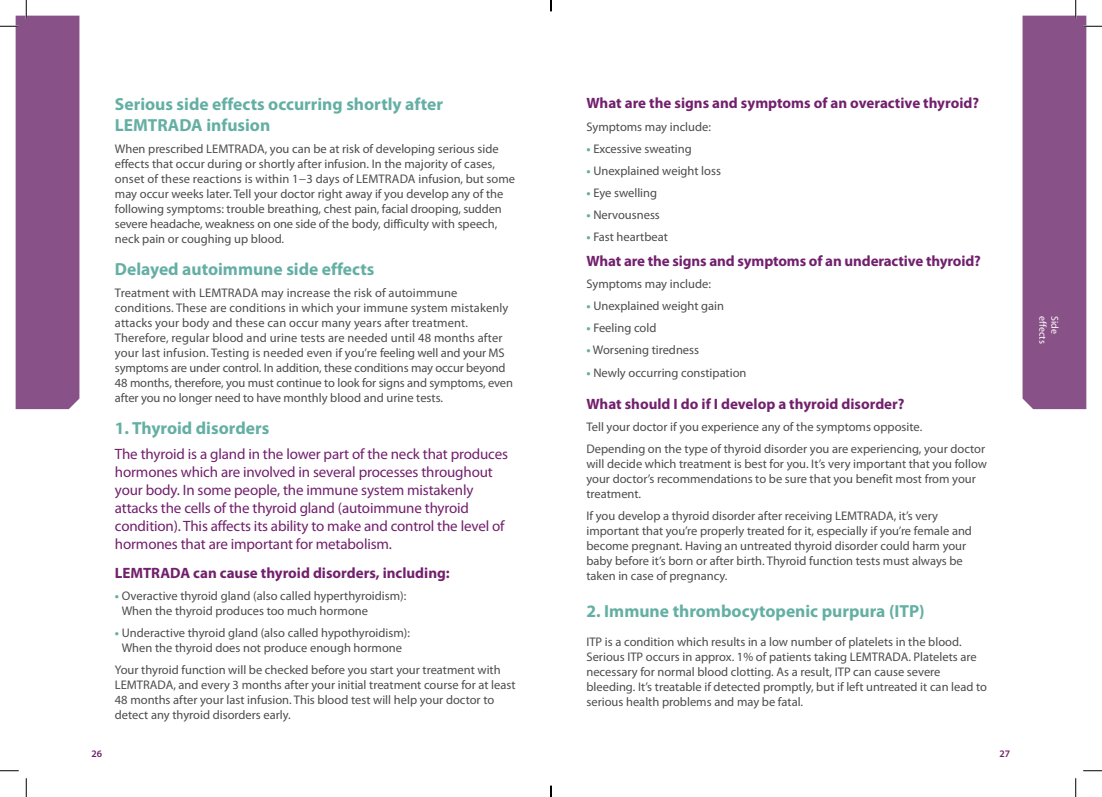
<style>
.page{position:relative;width:1102px;height:797px;background:#fff}
.page>*{position:absolute;margin:0;border:0;box-sizing:border-box;transform-origin:0 0}
.t1{font:700 17.5px/21px "Myriad Pro";color:#64afa4}
.t2{font:15px/18px "Myriad Pro";letter-spacing:-.01em;color:#72206d}
.t3{font:700 15px "Myriad Pro";color:#72206d}
.t4{font:12.5px/15px "Myriad Pro";color:#4b4c4d}
.t5{font:10px "Myriad Pro";color:#fff}
.t6{font:600 10px "Myriad Pro";color:#72206d}
.s1{font-weight:700;color:#64afa4}
</style>
<div class="page">
<svg style="left:0;top:770px;width:19px;height:1px"></svg>
<svg style="left:1083px;top:770px;width:18px;height:1px"></svg>
<svg style="left:0;top:0;width:79px;height:409px"></svg>
<svg style="left:25px;top:778px;width:2px;height:19px"></svg>
<svg style="left:1022px;top:0;width:79px;height:409px"></svg>
<svg style="left:1075px;top:778px;width:1px;height:19px"></svg>
<svg style="left:550px;top:785px;width:1px;height:12px"></svg>
<p class="t1" style="left:115px;top:93px;width:329px">Serious side effects occurring shortly after<br>LEMTRADA infusion</p>
<p class="t4" style="left:115px;top:141px;width:402px">When prescribed LEMTRADA, you can be at risk of developing serious side effects that occur during or shortly after infusion. In the majority of cases, onset of these reactions is within 1−3 days of LEMTRADA infusion, but some may occur weeks later. Tell your doctor right away if you develop any of the following symptoms: trouble breathing, chest pain, facial drooping, sudden severe headache, weakness on one side of the body, difficulty with speech, neck pain or coughing up blood.</p>
<p class="t1" style="left:115px;top:258px;width:261px">Delayed autoimmune side effects</p>
<p class="t4" style="left:115px;top:285px;width:399px">Treatment with LEMTRADA may increase the risk of autoimmune conditions. These are conditions in which your immune system mistakenly attacks your body and these can occur many years after treatment.<br>Therefore, regular blood and urine tests are needed until 48 months after your last infusion. Testing is needed even if you’re feeling well and your MS symptoms are under control. In addition, these conditions may occur beyond 48 months, therefore, you must continue to look for signs and symptoms, even after you no longer need to have monthly blood and urine tests.</p>
<p class="t1" style="left:115px;top:417px;width:156px">1. Thyroid disorders</p>
<p class="t2" style="left:115px;top:444px;width:394px">The thyroid is a gland in the lower part of the neck that produces hormones which are involved in several processes throughout your body. In some people, the immune system mistakenly attacks the cells of the thyroid gland (autoimmune thyroid condition). This affects its ability to make and control the level of hormones that are important for metabolism.</p>
<p class="t3" style="left:115px;top:563px;width:336px">LEMTRADA can cause thyroid disorders, including:</p>
<p class="t4" style="left:122px;top:588px;width:286px;text-indent:-7px"><span class="s1">•</span> Overactive thyroid gland (also called hyperthyroidism):<br>When the thyroid produces too much hormone</p>
<p class="t4" style="left:115px;top:625px;width:296px;text-align:center"><span class="s1">•</span> Underactive thyroid gland (also called hypothyroidism):<br>When the thyroid does not produce enough hormone</p>
<p class="t4" style="left:115px;top:662px;width:402px">Your thyroid function will be checked before you start your treatment with LEMTRADA, and every 3 months after your initial treatment course for at least 48 months after your last infusion. This blood test will help your doctor to detect any thyroid disorders early.</p>
<p class="t3" style="left:586px;top:94px;width:394px">What are the signs and symptoms of an overactive thyroid?</p>
<p class="t4" style="left:586px;top:119px;width:126px">Symptoms may include:</p>
<p class="t4" style="left:586px;top:141px;width:107px"><span class="s1">•</span> Excessive sweating</p>
<p class="t4" style="left:586px;top:163px;width:136px"><span class="s1">•</span> Unexplained weight loss</p>
<p class="t4" style="left:586px;top:185px;width:72px"><span class="s1">•</span> Eye swelling</p>
<p class="t4" style="left:586px;top:207px;width:75px"><span class="s1">•</span> Nervousness</p>
<p class="t4" style="left:586px;top:229px;width:83px"><span class="s1">•</span> Fast heartbeat</p>
<p class="t3" style="left:586px;top:251px;width:396px">What are the signs and symptoms of an underactive thyroid?</p>
<p class="t4" style="left:586px;top:276px;width:126px">Symptoms may include:</p>
<p class="t4" style="left:586px;top:298px;width:139px"><span class="s1">•</span> Unexplained weight gain</p>
<p class="t4" style="left:586px;top:320px;width:71px"><span class="s1">•</span> Feeling cold</p>
<p class="t4" style="left:586px;top:342px;width:114px"><span class="s1">•</span> Worsening tiredness</p>
<p class="t4" style="left:586px;top:365px;width:161px"><span class="s1">•</span> Newly occurring constipation</p>
<p class="t3" style="left:586px;top:394px;width:319px">What should I do if I develop a thyroid disorder?</p>
<p class="t4" style="left:586px;top:419px;width:337px">Tell your doctor if you experience any of the symptoms opposite.</p>
<p class="t4" style="left:586px;top:441px;width:402px">Depending on the type of thyroid disorder you are experiencing, your doctor will decide which treatment is best for you. It’s very important that you follow your doctor’s recommendations to be sure that you benefit most from your treatment.</p>
<p class="t4" style="left:586px;top:508px;width:387px">If you develop a thyroid disorder after receiving LEMTRADA, it’s very important that you’re properly treated for it, especially if you’re female and become pregnant. Having an untreated thyroid disorder could harm your baby before it’s born or after birth. Thyroid function tests must always be taken in case of pregnancy.</p>
<p class="t1" style="left:586px;top:599px;width:340px">2. Immune thrombocytopenic purpura (ITP)</p>
<p class="t4" style="left:586px;top:634px;width:402px">ITP is a condition which results in a low number of platelets in the blood.<br>Serious ITP occurs in approx. 1% of patients taking LEMTRADA. Platelets are necessary for normal blood clotting. As a result, ITP can cause severe bleeding. It’s treatable if detected promptly, but if left untreated it can lead to serious health problems and may be fatal.</p>
<p class="t6" style="left:91px;top:747px;width:12px">26</p>
<p class="t6" style="left:999px;top:747px;width:12px">27</p>
<p class="t5" style="left:1048px;top:316px;width:29px;rotate:90deg">effects</p>
<p class="t5" style="left:1060px;top:316px;width:19px;rotate:90deg">Side</p>
</div>
